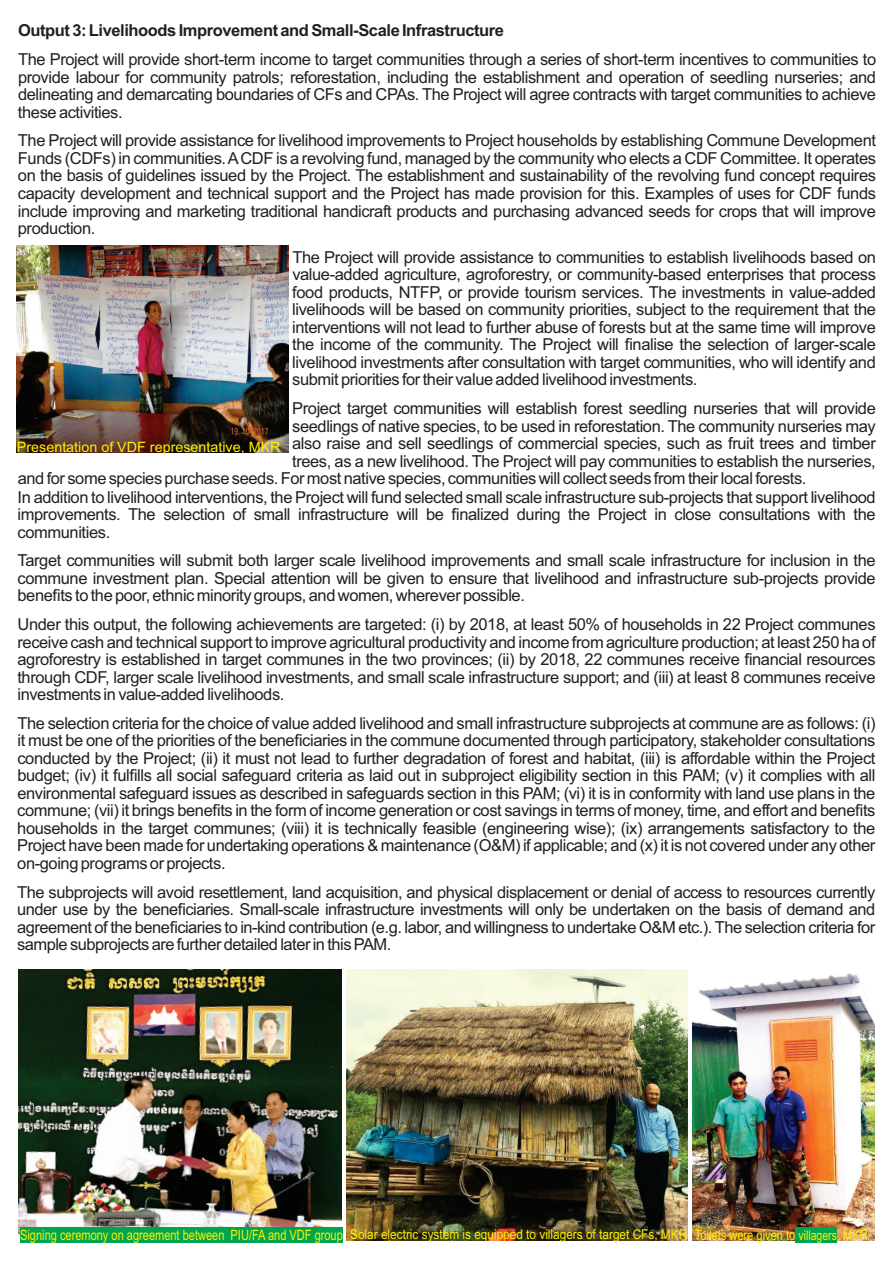
<style>
.page{position:relative;width:893px;height:1263px;background:#fff}
.page>*{position:absolute;margin:0;border:0;box-sizing:border-box;transform-origin:0 0}
.t1{font:16.5px/17.5px "Arial";letter-spacing:-.025em;color:#231f20;text-align:justify}
.t2{font:700 16.5px "Arial";letter-spacing:-.025em;color:#231f20}
.t3{font:14.25px "Arial";color:#fff101;scale:.77 1}
.t4{font:14.25px "Arial";color:#fff101}
.s1{font-size:13.5px}
</style>
<div class="page">
<img style="left:17px;top:245px;width:271px;height:208px">
<img style="left:692px;top:973px;width:183px;height:267px">
<img style="left:347px;top:969px;width:341px;height:271px">
<img style="left:18px;top:969px;width:324px;height:268px">
<div style="left:795px;top:1227px;width:42px;height:15px;background:#00a54f"></div>
<div style="left:20px;top:1226px;width:323px;height:16px;background:#00a54f"></div>
<p class="t2" style="left:18px;top:24px;width:487px">Output 3: Livelihoods Improvement and Small-Scale Infrastructure</p>
<p class="t1" style="left:18px;top:52px;width:860px">The Project will provide short-term income to target communities through a series of short-term incentives to communities to provide labour for community patrols; reforestation, including the establishment and operation of seedling nurseries; and delineating and demarcating boundaries of CFs and CPAs. The Project will agree contracts with target communities to achieve these activities.</p>
<p class="t1" style="left:18px;top:133px;width:860px">The Project will provide assistance for livelihood improvements to Project households by establishing Commune Development Funds (CDFs) in communities.ACDF is a revolving fund, managed by the community who elects a CDF Committee. It operates on the basis of guidelines issued by the Project. The establishment and sustainability of the revolving fund concept requires capacity development and technical support and the Project has made provision for this. Examples of uses for CDF funds include improving and marketing traditional handicraft products and purchasing advanced seeds for crops that will improve production.</p>
<p class="t1" style="left:292px;top:250px;width:585px">The Project will provide assistance to communities to establish livelihoods based on value-added agriculture, agroforestry, or community-based enterprises that process food products, NTFP, or provide tourism services. The investments in value-added livelihoods will be based on community priorities, subject to the requirement that the interventions will not lead to further abuse of forests but at the same time will improve the income of the community. The Project will finalise the selection of larger-scale livelihood investments after consultation with target communities, who will identify and submit priorities for their value added livelihood investments.</p>
<p class="t1" style="left:292px;top:401px;width:585px">Project target communities will establish forest seedling nurseries that will provide</p>
<p class="t1" style="left:292px;top:418px;width:585px">seedlings of native species, to be used in reforestation. The community nurseries may</p>
<p class="t1" style="left:292px;top:436px;width:585px">also raise and sell seedlings of commercial species, such as fruit trees and timber</p>
<p class="t1" style="left:292px;top:453px;width:585px">trees, as a new livelihood. The Project will pay communities to establish the nurseries,</p>
<p class="t1" style="left:18px;top:471px;width:790px">and for some species purchase seeds. For most native species, communities will collect seeds from their local forests.</p>
<p class="t1" style="left:18px;top:489px;width:860px">In addition to livelihood interventions, the Project will fund selected small scale infrastructure sub-projects that support livelihood</p>
<p class="t1" style="left:18px;top:507px;width:860px">improvements. The selection of small infrastructure will be finalized during the Project in close consultations with the</p>
<p class="t1" style="left:18px;top:524px;width:94px">communities.</p>
<p class="t1" style="left:18px;top:553px;width:860px">Target communities will submit both larger scale livelihood improvements and small scale infrastructure for inclusion in the commune investment plan. Special attention will be given to ensure that livelihood and infrastructure sub-projects provide benefits to the poor, ethnic minority groups, and women, wherever possible.</p>
<p class="t1" style="left:17px;top:617px;width:860px">Under this output, the following achievements are targeted: (i) by 2018, at least 50% of households in 22 Project communes receive cash and technical support to improve agricultural productivity and income from agriculture production; at least 250 ha of agroforestry is established in target communes in the two provinces; (ii) by 2018, 22 communes receive financial resources through CDF, larger scale livelihood investments, and small scale infrastructure support; and (iii) at least 8 communes receive investments in value-added livelihoods.</p>
<p class="t1" style="left:17px;top:716px;width:860px">The selection criteria for the choice of value added livelihood and small infrastructure subprojects at commune are as follows: (i) it must be one of the priorities of the beneficiaries in the commune documented through participatory, stakeholder consultations conducted by the Project; (ii) it must not lead to further degradation of forest and habitat, (iii) is affordable within the Project budget; (iv) it fulfills all social safeguard criteria as laid out in subproject eligibility section in this PAM; (v) it complies with all environmental safeguard issues as described in safeguards section in this PAM; (vi) it is in conformity with land use plans in the commune; (vii) it brings benefits in the form of income generation or cost savings in terms of money, time, and effort and benefits households in the target communes; (viii) it is technically feasible (engineering wise); (ix) arrangements satisfactory to the Project have been made for undertaking operations &amp; maintenance (O&amp;M) if applicable; and (x) it is not covered under any other on-going programs or projects.</p>
<p class="t1" style="left:17px;top:884px;width:860px">The subprojects will avoid resettlement, land acquisition, and physical displacement or denial of access to resources currently under use by the beneficiaries. Small-scale infrastructure investments will only be undertaken on the basis of demand and agreement of the beneficiaries to in-kind contribution (e.g. labor, and willingness to undertake O&amp;M etc.). The selection criteria for sample subprojects are further detailed later in this PAM.</p>
<p class="t4" style="left:17px;top:441px;width:265px">Presentation of VDF representative, MKR</p>
<p class="t3" style="left:20px;top:1229px;width:1102px">Signing ceremony on agreement between PIU/FA and VDF group <span class="s1">Solar electric system is equipped to villagers of target CFs, MKR</span> Toilets were given to <span class="s1">villagers</span>, MKR</p>
</div>
